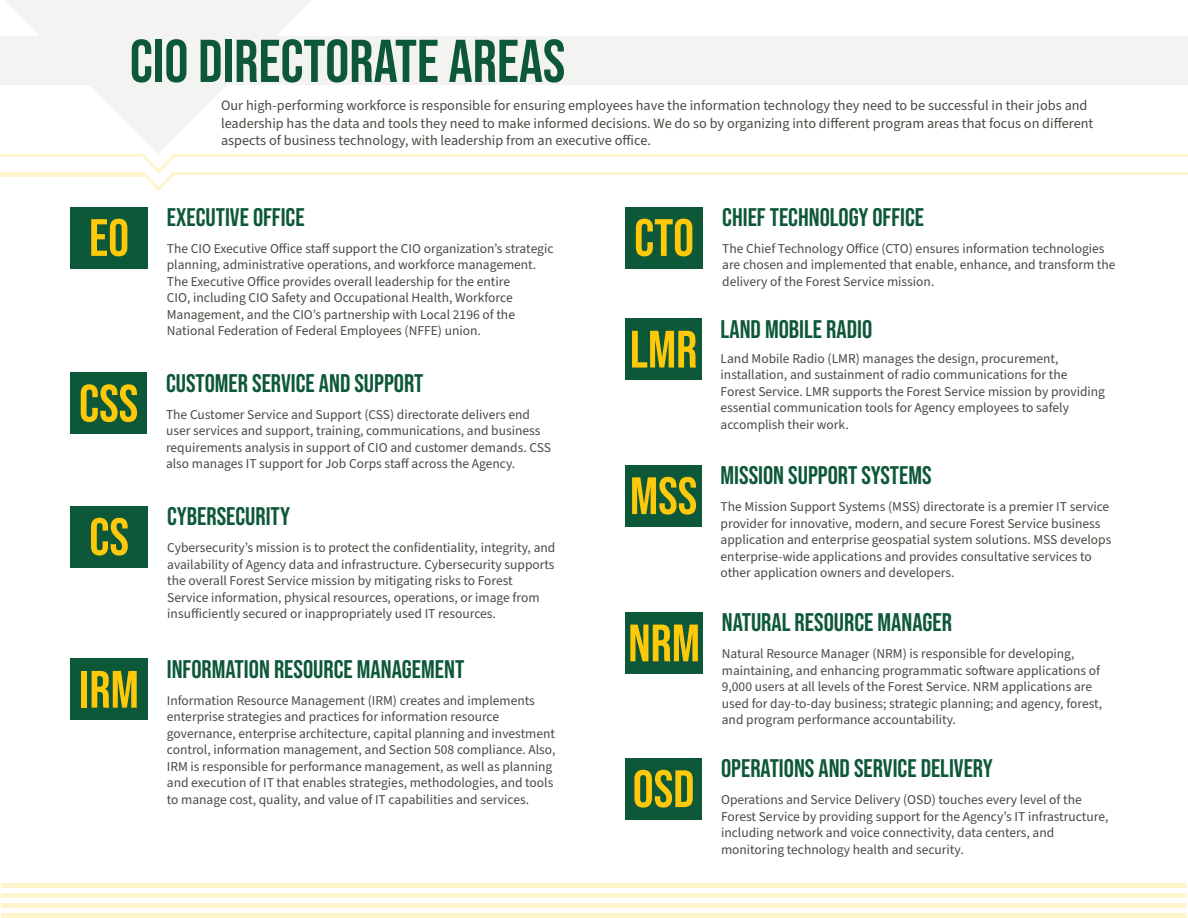
<style>
.page{position:relative;width:1188px;height:918px;background:#fff}
.page>*{position:absolute;margin:0;border:0;box-sizing:border-box;transform-origin:0 0}
.H1__Green_Bebas_Neue_40{font:60.3px "Bebas Neue";color:#0d5838}
.figure__35_Yellow_in_Green{font:52.5px "Bebas Neue";color:#fec80b}
.H2__Green_Bebas_Neue{font:25.5px "Bebas Neue";color:#0d5838}
.P__Content_gray_Source_Sans_Pro_10{font:14.25px/17.1px "Source Sans Pro";color:#494a43}
.p{font:13.5px/16.5px "Source Sans Pro";color:#494a43}
</style>
<div class="page">
<div style="left:1px;top:883px;width:1186px;height:5px;background:#fff5cc"></div>
<div style="left:1px;top:893px;width:1186px;height:5px;background:#fff5cc"></div>
<div style="left:1px;top:903px;width:1186px;height:5px;background:#fff5cc"></div>
<div style="left:1px;top:913px;width:1186px;height:5px;background:#fff5cc"></div>
<svg style="left:5px;top:0;width:307px;height:154px"></svg>
<div style="left:0;top:36px;width:1188px;height:49px;background:#f3f3f1"></div>
<div style="left:625px;top:319px;width:77px;height:61px;background:#0d5838"></div>
<div style="left:625px;top:465px;width:77px;height:61px;background:#0d5838"></div>
<div style="left:625px;top:612px;width:78px;height:62px;background:#0d5838"></div>
<div style="left:625px;top:758px;width:77px;height:61px;background:#0d5838"></div>
<div style="left:70px;top:659px;width:78px;height:61px;background:#0d5838"></div>
<div style="left:70px;top:373px;width:77px;height:61px;background:#0d5838"></div>
<div style="left:70px;top:506px;width:78px;height:61px;background:#0d5838"></div>
<div style="left:70px;top:207px;width:78px;height:61px;background:#0d5838"></div>
<hr style="left:0;top:172px;width:144px;height:4px;background:#fff5cc">
<hr style="left:173px;top:172px;width:578px;height:3px;background:#fff5cc">
<hr style="left:0;top:154px;width:144px;height:3px;background:#fff5cc">
<hr style="left:173px;top:154px;width:578px;height:3px;background:#fff5cc">
<svg style="left:142px;top:155px;width:33px;height:36px"></svg>
<hr style="left:744px;top:154px;width:444px;height:3px;background:#fff5cc">
<hr style="left:744px;top:172px;width:444px;height:3px;background:#fff5cc">
<div style="left:625px;top:207px;width:78px;height:61px;background:#0d5838"></div>
<h1 class="H1__Green_Bebas_Neue_40" style="left:130px;top:27px;width:437px">CIO DIRECTORATE AREAS</h1>
<p class="P__Content_gray_Source_Sans_Pro_10" style="left:221px;top:98px;width:874px">Our high-performing workforce is responsible for ensuring employees have the information technology they need to be successful in their jobs and leadership has the data and tools they need to make informed decisions. We do so by organizing into different program areas that focus on different aspects of business technology, with leadership from an executive office.</p>
<p class="figure__35_Yellow_in_Green" style="left:89px;top:208px;width:42px">EO</p>
<p class="figure__35_Yellow_in_Green" style="left:79px;top:374px;width:61px">CSS</p>
<p class="figure__35_Yellow_in_Green" style="left:89px;top:507px;width:41px">CS</p>
<p class="figure__35_Yellow_in_Green" style="left:79px;top:660px;width:61px">IRM</p>
<h2 class="H2__Green_Bebas_Neue" style="left:167px;top:203px;width:139px">EXECUTIVE OFFICE</h2>
<p class="p" style="left:167px;top:241px;width:388px">The CIO Executive Office staff support the CIO organization’s strategic planning, administrative operations, and workforce management.<br>The Executive Office provides overall leadership for the entire<br>CIO, including CIO Safety and Occupational Health, Workforce Management, and the CIO’s partnership with Local 2196 of the National Federation of Federal Employees (NFFE) union.</p>
<h2 class="H2__Green_Bebas_Neue" style="left:166px;top:368px;width:259px">CUSTOMER SERVICE AND SUPPORT</h2>
<p class="p" style="left:166px;top:406px;width:387px">The Customer Service and Support (CSS) directorate delivers end user services and support, training, communications, and business requirements analysis in support of CIO and customer demands. CSS also manages IT support for Job Corps staff across the Agency.</p>
<h2 class="H2__Green_Bebas_Neue" style="left:167px;top:502px;width:124px">CYBERSECURITY</h2>
<p class="p" style="left:167px;top:540px;width:390px">Cybersecurity’s mission is to protect the confidentiality, integrity, and availability of Agency data and infrastructure. Cybersecurity supports the overall Forest Service mission by mitigating risks to Forest Service information, physical resources, operations, or image from insufficiently secured or inappropriately used IT resources.</p>
<h2 class="H2__Green_Bebas_Neue" style="left:167px;top:655px;width:299px">INFORMATION RESOURCE MANAGEMENT</h2>
<p class="p" style="left:167px;top:692px;width:390px">Information Resource Management (IRM) creates and implements enterprise strategies and practices for information resource governance, enterprise architecture, capital planning and investment control, information management, and Section 508 compliance. Also, IRM is responsible for performance management, as well as planning and execution of IT that enables strategies, methodologies, and tools to manage cost, quality, and value of IT capabilities and services.</p>
<p class="figure__35_Yellow_in_Green" style="left:634px;top:208px;width:62px">CTO</p>
<p class="figure__35_Yellow_in_Green" style="left:630px;top:320px;width:69px">LMR</p>
<p class="figure__35_Yellow_in_Green" style="left:630px;top:466px;width:69px">MSS</p>
<p class="figure__35_Yellow_in_Green" style="left:628px;top:613px;width:73px">NRM</p>
<p class="figure__35_Yellow_in_Green" style="left:633px;top:759px;width:63px">OSD</p>
<h2 class="H2__Green_Bebas_Neue" style="left:722px;top:203px;width:203px">CHIEF TECHNOLOGY OFFICE</h2>
<p class="p" style="left:722px;top:241px;width:395px">The Chief Technology Office (CTO) ensures information technologies are chosen and implemented that enable, enhance, and transform the delivery of the Forest Service mission.</p>
<h2 class="H2__Green_Bebas_Neue" style="left:721px;top:314px;width:153px">LAND MOBILE RADIO</h2>
<p class="p" style="left:721px;top:351px;width:386px">Land Mobile Radio (LMR) manages the design, procurement, installation, and sustainment of radio communications for the Forest Service. LMR supports the Forest Service mission by providing essential communication tools for Agency employees to safely accomplish their work.</p>
<h2 class="H2__Green_Bebas_Neue" style="left:721px;top:461px;width:213px">MISSION SUPPORT SYSTEMS</h2>
<p class="p" style="left:721px;top:499px;width:392px">The Mission Support Systems (MSS) directorate is a premier IT service provider for innovative, modern, and secure Forest Service business application and enterprise geospatial system solutions. MSS develops enterprise-wide applications and provides consultative services to other application owners and developers.</p>
<h2 class="H2__Green_Bebas_Neue" style="left:722px;top:608px;width:232px">NATURAL RESOURCE MANAGER</h2>
<p class="p" style="left:722px;top:646px;width:382px">Natural Resource Manager (NRM) is responsible for developing, maintaining, and enhancing programmatic software applications of 9,000 users at all levels of the Forest Service. NRM applications are used for day-to-day business; strategic planning; and agency, forest, and program performance accountability.</p>
<h2 class="H2__Green_Bebas_Neue" style="left:721px;top:754px;width:273px">OPERATIONS AND SERVICE DELIVERY</h2>
<p class="p" style="left:721px;top:792px;width:389px">Operations and Service Delivery (OSD) touches every level of the Forest Service by providing support for the Agency’s IT infrastructure, including network and voice connectivity, data centers, and monitoring technology health and security.</p>
</div>
